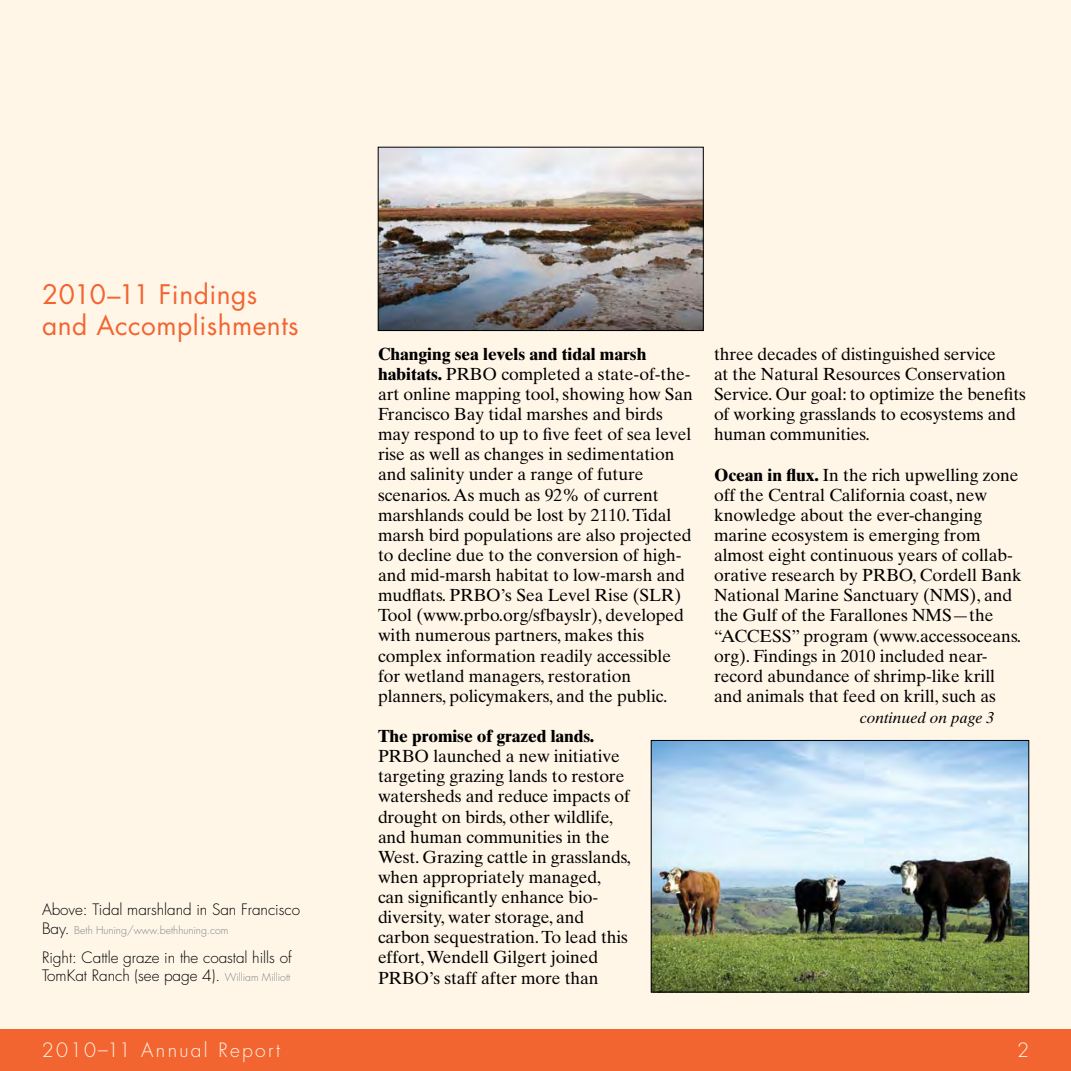
<style>
.page{position:relative;width:1071px;height:1071px;background:#fff6e8}
.page>*{position:absolute;margin:0;border:0;box-sizing:border-box;transform-origin:0 0}
.t1{font:26.25px/31.5px "Futura";letter-spacing:.02em;color:#f26531}
.t2{font:300 19.25px "Futura";letter-spacing:.12em;color:#fff6e8}
.t3{font:17.5px/20.1px "Times Ten";letter-spacing:-.005em;color:#000}
.t4{font:700 17.5px "Times Ten";letter-spacing:-.005em;color:#000}
.t5{font:italic 15.75px "Times Ten";letter-spacing:-.005em;color:#000}
.t6{font:300 15.4px/18.4px "Futura";letter-spacing:-.005em;color:#000}
.t7{font:300 10.5px "Futura";letter-spacing:-.005em;color:#808285}
.s1{font-size:15.4px;color:#000}
.s2{font-size:10.5px;color:#808285}
.s3{font-weight:700}
</style>
<div class="page">
<img style="left:380px;top:149px;width:322px;height:180px">
<div style="left:378px;top:147px;width:326px;height:184px;border:1px solid #000"></div>
<img style="left:653px;top:742px;width:374px;height:248px">
<div style="left:651px;top:740px;width:378px;height:252px;border:1px solid #000"></div>
<div style="left:0;top:1029px;width:1071px;height:42px;background:#f26531"></div>
<h1 class="t1" style="left:42px;top:279px;width:258px">2010–11 Findings and Accomplishments</h1>
<p class="t6" style="left:42px;top:901px;width:260px">Above: Tidal marshland in San Francisco</p>
<p class="t7" style="left:42px;top:924px;width:188px"><span class="s1">Bay.</span> Beth Huning/www.bethhuning.com</p>
<p class="t6" style="left:42px;top:948px;width:251px">Right: Cattle graze in the coastal hills of<br>TomKat Ranch (see page 4). <span class="s2">William Milliott</span></p>
<p class="t3" style="left:378px;top:344px;width:316px"><span class="s3">Changing sea levels and tidal marsh habitats.</span> PRBO completed a state-of-the&shy;art online mapping tool, showing how San Francisco Bay tidal marshes and birds may respond to up to five feet of sea level rise as well as changes in sedimentation and salinity under a range of future scenarios. As much as 92% of current marshlands could be lost by 2110. Tidal marsh bird populations are also projected to decline due to the conversion of high&shy;and mid-marsh habitat to low-marsh and mudflats. PRBO’s Sea Level Rise (SLR)<br>Tool (www.prbo.org/sfbayslr), developed with numerous partners, makes this complex information readily accessible for wetland managers, restoration planners, policymakers, and the public.</p>
<p class="t4" style="left:378px;top:725px;width:218px">The promise of grazed lands.</p>
<p class="t3" style="left:378px;top:746px;width:254px">PRBO launched a new initiative targeting grazing lands to restore watersheds and reduce impacts of drought on birds, other wildlife, and human communities in the<br>West. Grazing cattle in grasslands, when appropriately managed, can significantly enhance bio&shy;diversity, water storage, and carbon sequestration. To lead this effort, Wendell Gilgert joined<br>PRBO’s staff after more than</p>
<p class="t3" style="left:714px;top:344px;width:314px">three decades of distinguished service<br>at the Natural Resources Conservation Service. Our goal: to optimize the benefits of working grasslands to ecosystems and human communities.</p>
<p class="t3" style="left:714px;top:464px;width:309px"><span class="s3">Ocean in flux.</span> In the rich upwelling zone off the Central California coast, new knowledge about the ever-changing marine ecosystem is emerging from almost eight continuous years of collab&shy;orative research by PRBO, Cordell Bank National Marine Sanctuary (NMS), and the Gulf of the Farallones NMS—the “ACCESS” program (www.accessoceans. org). Findings in 2010 included near&shy;record abundance of shrimp-like krill and animals that feed on krill, such as</p>
<p class="t5" style="left:860px;top:708px;width:136px">continued on page 3</p>
<p class="t2" style="left:42px;top:1039px;width:240px">2010–11 Annual Report</p>
<p class="t2" style="left:1017px;top:1039px;width:13px">2</p>
</div>
